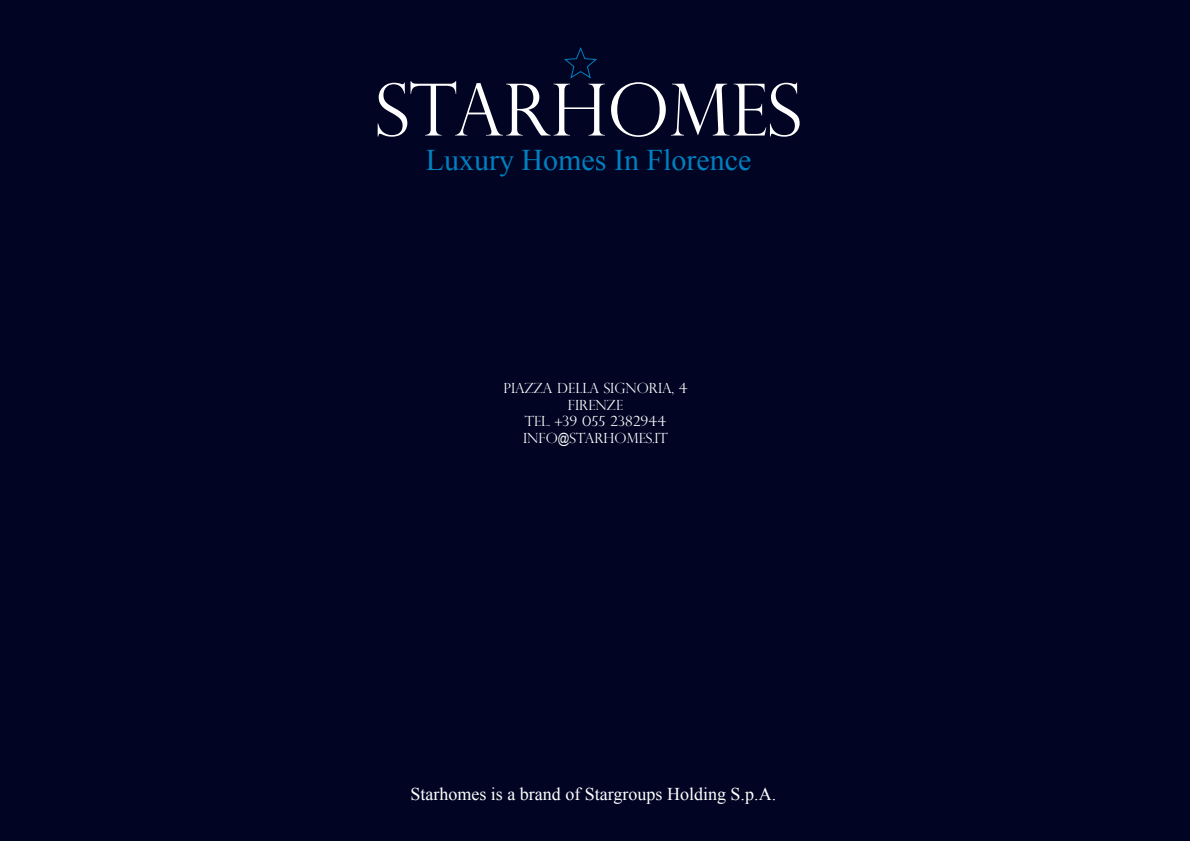
<style>
.page{position:relative;width:1191px;height:842px;background:#fff}
.page>*{position:absolute;margin:0;border:0;box-sizing:border-box;transform-origin:0 0}
.t1{font:300 72px "Perpetua Titling";color:#fff}
.t2{font:30px "Times New Roman";color:#0080bf}
.t3{font:18px "Times New Roman";color:#fff}
.t4{font:300 14px/16.8px "Perpetua Titling";color:#fff;text-align:center}
</style>
<div class="page">
<div style="left:0;top:0;width:1190px;height:841px;background:#010423"></div>
<svg style="left:564px;top:47px;width:33px;height:32px"></svg>
<h1 class="t1" style="left:375px;top:66px;width:427px">STARHOMES</h1>
<h2 class="t2" style="left:426px;top:140px;width:327px">Luxury Homes In Florence</h2>
<p class="t4" style="left:503px;top:379px;width:186px">PIAZZA DELLA SIGNORIA, 4<br>FIRENZE<br>TEL. +39 055 2382944<br>INFO@STARHOMES.IT</p>
<p class="t3" style="left:410px;top:782px;width:367px">Starhomes is a brand of Stargroups Holding S.p.A.</p>
</div>
